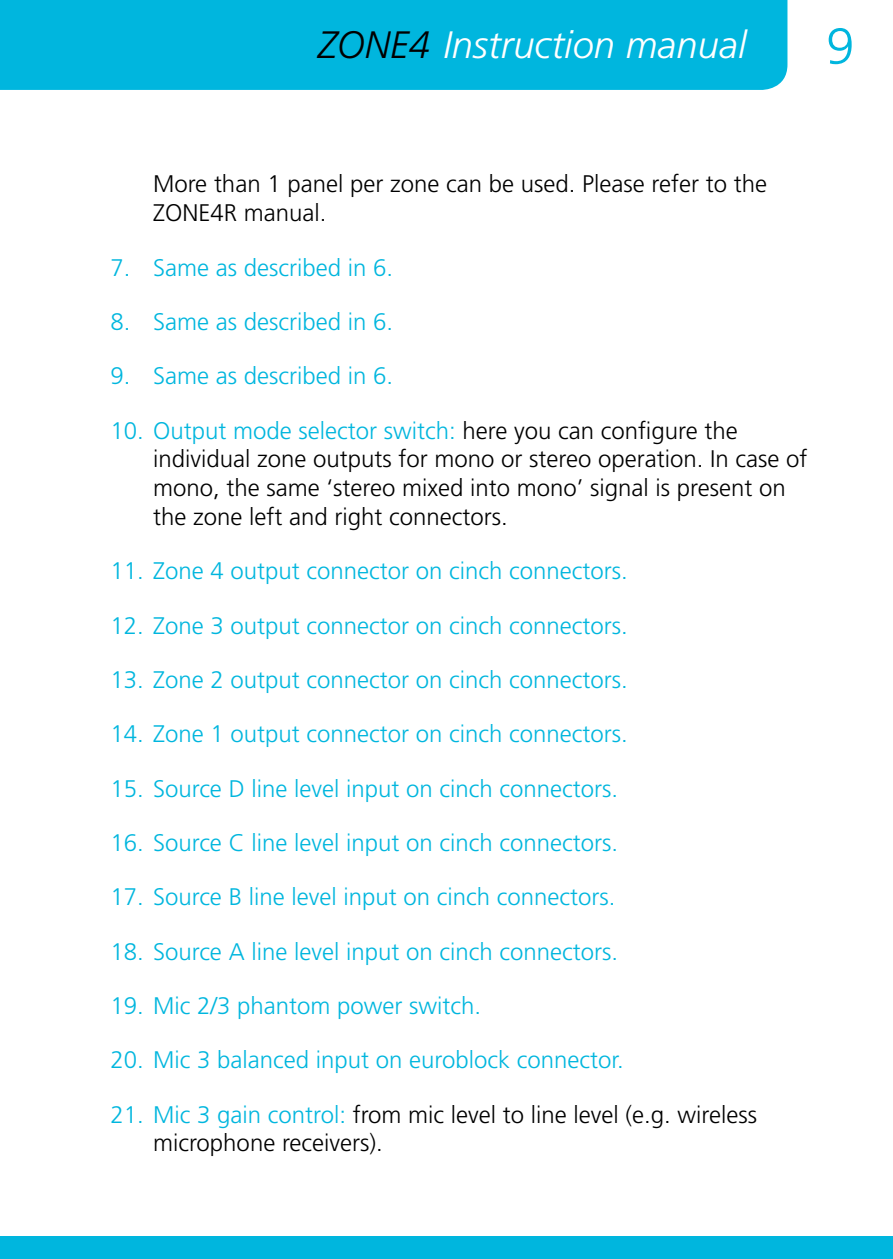
<style>
.page{position:relative;width:893px;height:1259px;background:#fff}
.page>*{position:absolute;margin:0;border:0;box-sizing:border-box;transform-origin:0 0}
.t1{font:300 51px "Frutiger LT Std";color:#00b6de}
.t2{font:italic 300 38.1px "Frutiger LT Std";color:#fff}
.t3{font:300 24px "Frutiger LT Std";color:#00b6de}
.t4{font:300 24px/28.8px "Frutiger LT Std";color:#000}
.s1{color:#000}
.s2{color:#00b6de}
</style>
<div class="page">
<div style="left:0;top:0;width:787px;height:90px;background:#00b6de"></div>
<div style="left:0;top:1236px;width:893px;height:23px;background:#00b6de"></div>
<h2 class="t2" style="left:318px;top:23px;width:430px"><span class="s1">ZONE4</span> Instruction manual</h2>
<h1 class="t1" style="left:826px;top:17px;width:30px">9</h1>
<p class="t4" style="left:153px;top:170px;width:615px">More than 1 panel per zone can be used. Please refer to the<br>ZONE4R manual.</p>
<p class="t3" style="left:111px;top:254px;width:284px">7. Same as described in 6.</p>
<p class="t3" style="left:111px;top:308px;width:284px">8. Same as described in 6.</p>
<p class="t3" style="left:111px;top:362px;width:284px">9. Same as described in 6.</p>
<p class="t4" style="left:153px;top:416px;width:656px;text-indent:-43px"><span class="s2">10. Output mode selector switch:</span> here you can configure the individual zone outputs for mono or stereo operation. In case of mono, the same ‘stereo mixed into mono’ signal is present on the zone left and right connectors.</p>
<p class="t3" style="left:111px;top:557px;width:519px">11. Zone 4 output connector on cinch connectors.</p>
<p class="t3" style="left:111px;top:612px;width:519px">12. Zone 3 output connector on cinch connectors.</p>
<p class="t3" style="left:111px;top:666px;width:519px">13. Zone 2 output connector on cinch connectors.</p>
<p class="t3" style="left:111px;top:720px;width:519px">14. Zone 1 output connector on cinch connectors.</p>
<p class="t3" style="left:111px;top:774px;width:509px">15. Source D line level input on cinch connectors.</p>
<p class="t3" style="left:111px;top:829px;width:509px">16. Source C line level input on cinch connectors.</p>
<p class="t3" style="left:111px;top:883px;width:506px">17. Source B line level input on cinch connectors.</p>
<p class="t3" style="left:111px;top:937px;width:509px">18. Source A line level input on cinch connectors.</p>
<p class="t3" style="left:111px;top:992px;width:372px">19. Mic 2/3 phantom power switch.</p>
<p class="t3" style="left:111px;top:1046px;width:515px">20. Mic 3 balanced input on euroblock connector.</p>
<p class="t4" style="left:153px;top:1100px;width:606px;text-indent:-43px"><span class="s2">21. Mic 3 gain control:</span> from mic level to line level (e.g. wireless microphone receivers).</p>
</div>
